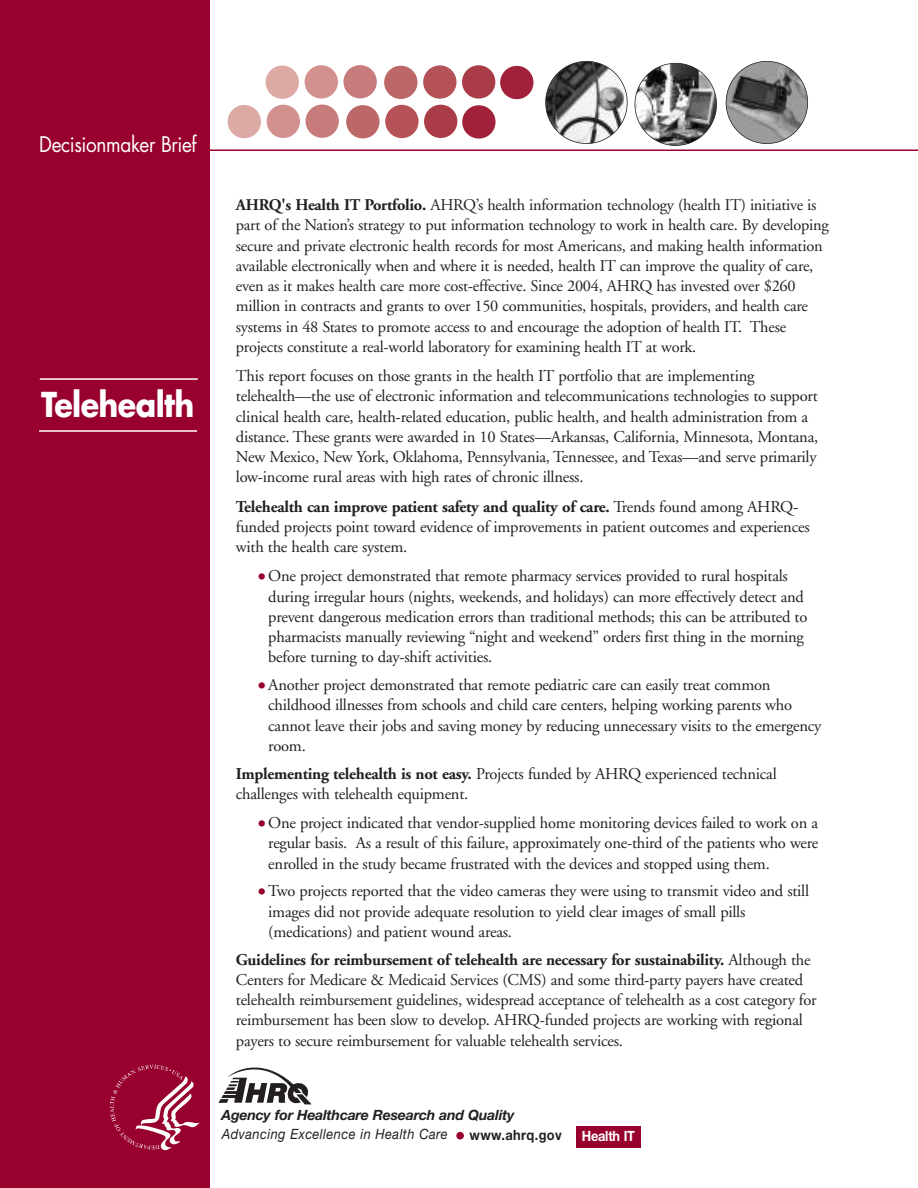
<style>
.page{position:relative;width:918px;height:1188px;background:#fff}
.page>*{position:absolute;margin:0;border:0;box-sizing:border-box;transform-origin:0 0}
.t1{font:700 33.45px "Futura";letter-spacing:-.02em;color:#fff;scale:.9 1}
.t2{font:21px "Futura";letter-spacing:-.02em;color:#fff;scale:.9 1}
.t3{font:16.5px/20.2px "Adobe Garamond";letter-spacing:-.015em;color:#231f20}
.t4{font:16.35px/20.2px "Adobe Garamond";letter-spacing:-.015em;color:#231f20}
.t5{font:italic 700 14.1px/19.8px "Helvetica Neue";letter-spacing:-.015em;color:#231f20}
.t6{font:700 14.1px "Helvetica Neue";letter-spacing:.035em;color:#231f20;scale:.91 1}
.t7{font:700 14.1px "Helvetica Neue";letter-spacing:-.015em;color:#fff;scale:.9 1}
.s1{font-weight:700}
.s2{font-size:22.5px;color:#98012d}
.s3{font-weight:400}
</style>
<div class="page">
<svg style="left:218px;top:1067px;width:93px;height:37px"></svg>
<div style="left:576px;top:1126px;width:65px;height:21px;background:#98012d"></div>
<div style="left:456px;top:1132px;width:8px;height:8px;background:#98012d;border-radius:50%"></div>
<div style="left:0;top:0;width:210px;height:1188px;background:#98012d"></div>
<div style="left:500px;top:66px;width:34px;height:33px;background:#a1213a;border-radius:50%"></div>
<div style="left:462px;top:65px;width:33px;height:34px;background:#aa3c47;border-radius:50%"></div>
<div style="left:423px;top:65px;width:34px;height:34px;background:#b45257;border-radius:50%"></div>
<div style="left:384px;top:66px;width:34px;height:33px;background:#bd6868;border-radius:50%"></div>
<div style="left:343px;top:65px;width:34px;height:33px;background:#c77b7b;border-radius:50%"></div>
<div style="left:305px;top:65px;width:33px;height:34px;background:#d2918f;border-radius:50%"></div>
<div style="left:266px;top:66px;width:33px;height:33px;background:#dca9a5;border-radius:50%"></div>
<div style="left:462px;top:105px;width:34px;height:34px;background:#a1213a;border-radius:50%"></div>
<div style="left:424px;top:105px;width:33px;height:33px;background:#aa3c47;border-radius:50%"></div>
<div style="left:385px;top:105px;width:34px;height:33px;background:#b45257;border-radius:50%"></div>
<div style="left:346px;top:105px;width:34px;height:33px;background:#bd6868;border-radius:50%"></div>
<div style="left:305px;top:105px;width:34px;height:33px;background:#c77b7b;border-radius:50%"></div>
<div style="left:267px;top:105px;width:33px;height:33px;background:#d2918f;border-radius:50%"></div>
<div style="left:228px;top:105px;width:33px;height:33px;background:#dca9a5;border-radius:50%"></div>
<img style="left:548px;top:61px;width:77px;height:83px">
<div style="left:545px;top:61px;width:83px;height:83px;border:2px solid #231f20;border-radius:50%"></div>
<img style="left:726px;top:61px;width:82px;height:83px">
<div style="left:726px;top:61px;width:82px;height:83px;border:2px solid #231f20;border-radius:50%"></div>
<img style="left:635px;top:63px;width:81px;height:82px">
<div style="left:635px;top:63px;width:82px;height:83px;border:2px solid #231f20;border-radius:50%"></div>
<svg style="left:110px;top:1065px;width:90px;height:85px"></svg>
<hr style="left:40px;top:378px;width:158px;height:2px;background:#fff">
<hr style="left:39px;top:430px;width:158px;height:2px;background:#fff">
<hr style="left:203px;top:149px;width:715px;height:2px;background:#98012d">
<p class="t2" style="left:39px;top:134px;width:177px">Decisionmaker Brief</p>
<p class="t1" style="left:41px;top:389px;width:172px">Telehealth</p>
<p class="t4" style="left:236px;top:196px;width:594px"><span class="s1">AHRQ's Health IT Portfolio.</span> AHRQ’s health information technology (health IT) initiative is part of the Nation’s strategy to put information technology to work in health care. By developing secure and private electronic health records for most Americans, and making health information available electronically when and where it is needed, health IT can improve the quality of care, even as it makes health care more cost-effective. Since 2004, AHRQ has invested over $260 million in contracts and grants to over 150 communities, hospitals, providers, and health care systems in 48 States to promote access to and encourage the adoption of health IT. These projects constitute a real-world laboratory for examining health IT at work.</p>
<p class="t3" style="left:236px;top:367px;width:584px">This report focuses on those grants in the health IT portfolio that are implementing telehealth—the use of electronic information and telecommunications technologies to support clinical health care, health-related education, public health, and health administration from a distance. These grants were awarded in 10 States—Arkansas, California, Minnesota, Montana, New Mexico, New York, Oklahoma, Pennsylvania, Tennessee, and Texas—and serve primarily low-income rural areas with high rates of chronic illness.</p>
<p class="t3" style="left:236px;top:498px;width:575px"><span class="s1">Telehealth can improve patient safety and quality of care.</span> Trends found among AHRQ&shy;funded projects point toward evidence of improvements in patient outcomes and experiences with the health care system.</p>
<p class="t3" style="left:268px;top:567px;width:541px;text-indent:-11px"><span class="s2">•</span>One project demonstrated that remote pharmacy services provided to rural hospitals during irregular hours (nights, weekends, and holidays) can more effectively detect and prevent dangerous medication errors than traditional methods; this can be attributed to pharmacists manually reviewing “night and weekend” orders first thing in the morning before turning to day-shift activities.</p>
<p class="t3" style="left:268px;top:676px;width:555px;text-indent:-11px"><span class="s2">•</span>Another project demonstrated that remote pediatric care can easily treat common childhood illnesses from schools and child care centers, helping working parents who cannot leave their jobs and saving money by reducing unnecessary visits to the emergency room.</p>
<p class="t3" style="left:236px;top:765px;width:542px"><span class="s1">Implementing telehealth is not easy.</span> Projects funded by AHRQ experienced technical challenges with telehealth equipment.</p>
<p class="t3" style="left:268px;top:814px;width:552px;text-align:justify;text-indent:-11px"><span class="s2">•</span>One project indicated that vendor-supplied home monitoring devices failed to work on a regular basis. As a result of this failure, approximately one-third of the patients who were enrolled in the study became frustrated with the devices and stopped using them.</p>
<p class="t3" style="left:268px;top:883px;width:542px;text-indent:-11px"><span class="s2">•</span>Two projects reported that the video cameras they were using to transmit video and still images did not provide adequate resolution to yield clear images of small pills (medications) and patient wound areas.</p>
<p class="t3" style="left:236px;top:951px;width:582px"><span class="s1">Guidelines for reimbursement of telehealth are necessary for sustainability.</span> Although the Centers for Medicare &amp; Medicaid Services (CMS) and some third-party payers have created telehealth reimbursement guidelines, widespread acceptance of telehealth as a cost category for reimbursement has been slow to develop. AHRQ-funded projects are working with regional payers to secure reimbursement for valuable telehealth services.</p>
<p class="t5" style="left:222px;top:1106px;width:294px">Agency for Healthcare Research and Quality<br><span class="s3">Advancing Excellence in Health Care</span></p>
<p class="t6" style="left:469px;top:1130px;width:103px">www.ahrq.gov</p>
<p class="t7" style="left:582px;top:1131px;width:61px">Health IT</p>
</div>
